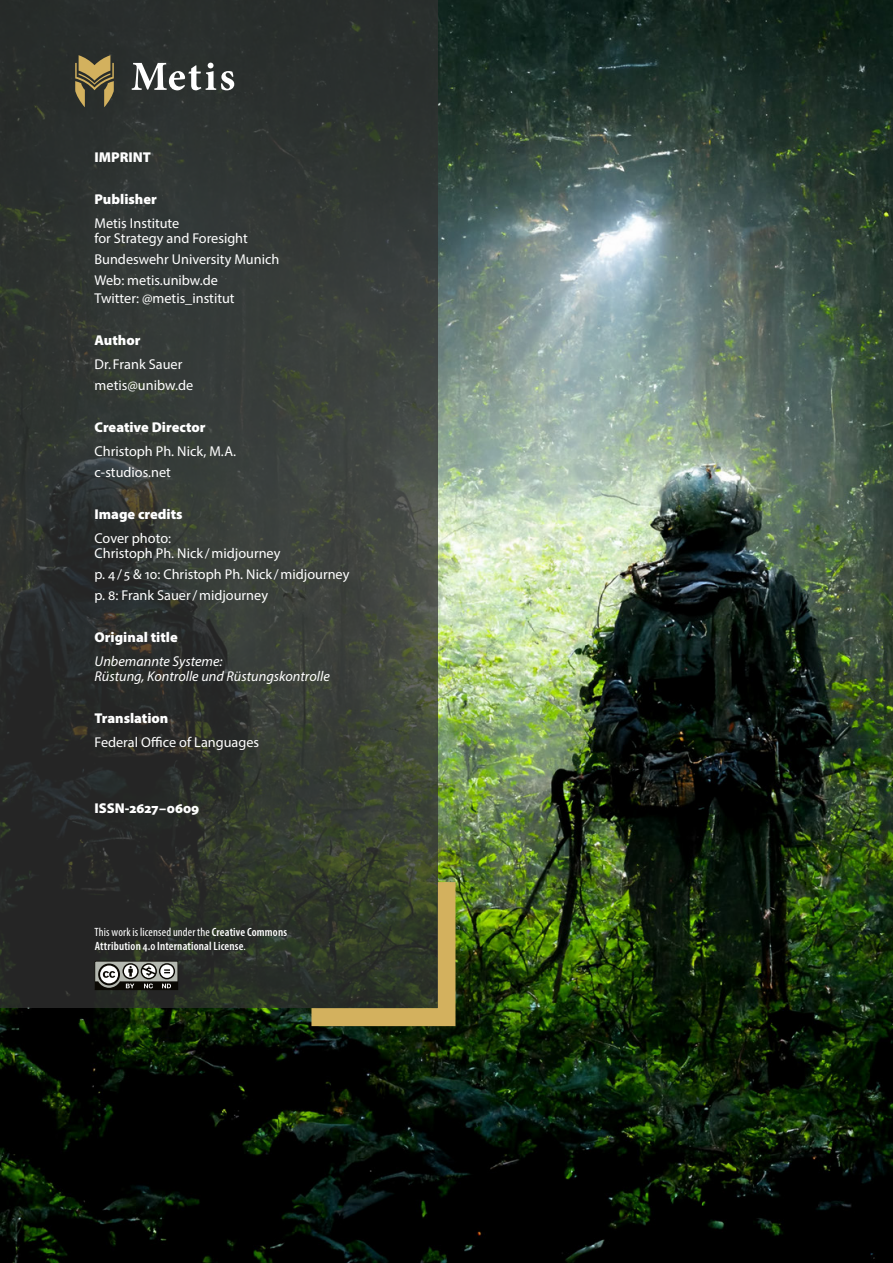
<style>
.page{position:relative;width:893px;height:1263px;background:#fff}
.page>*{position:absolute;margin:0;border:0;box-sizing:border-box;transform-origin:0 0}
.t1{font:14.25px/21px "Myriad Pro";color:#fff}
.t2{font:900 14.25px "Myriad Pro";color:#fff}
.t3{font:italic 14.25px/15px "Myriad Pro";color:#fff}
.t4{font:600 condensed 12px/13.5px "Myriad Pro";letter-spacing:.015em;color:#fff}
.s1{font-weight:400}
</style>
<div class="page">
<img style="left:0;top:0;width:893px;height:1263px">
<div style="left:311px;top:882px;width:144px;height:144px;background:#d3b15e"></div>
<svg style="left:0;top:0;width:438px;height:1008px"></svg>
<svg style="left:132px;top:63px;width:102px;height:27px"></svg>
<svg style="left:75px;top:55px;width:39px;height:52px"></svg>
<svg style="left:94px;top:961px;width:84px;height:29px"></svg>
<p class="t2" style="left:94px;top:148px;width:58px">IMPRINT</p>
<p class="t2" style="left:94px;top:190px;width:64px">Publisher</p>
<p class="t1" style="left:94px;top:215px;width:155px;line-height:15px">Metis Institute<br>for Strategy and Foresight</p>
<p class="t1" style="left:94px;top:249px;width:186px">Bundeswehr University Munich<br>Web: metis.unibw.de</p>
<p class="t1" style="left:94px;top:288px;width:142px">Twitter: @metis_institut</p>
<p class="t2" style="left:94px;top:331px;width:48px">Author</p>
<p class="t1" style="left:94px;top:353px;width:100px">Dr. Frank Sauer metis@unibw.de</p>
<p class="t2" style="left:94px;top:418px;width:113px">Creative Director</p>
<p class="t1" style="left:94px;top:440px;width:143px">Christoph Ph. Nick, M.A. c-studios.net</p>
<p class="t2" style="left:94px;top:505px;width:90px">Image credits</p>
<p class="t1" style="left:94px;top:530px;width:187px;line-height:15px">Cover photo:<br>Christoph Ph. Nick /midjourney</p>
<p class="t1" style="left:94px;top:563px;width:256px">p. 4/ 5 &amp; 10: Christoph Ph. Nick /midjourney p. 8: Frank Sauer/midjourney</p>
<p class="t2" style="left:94px;top:628px;width:85px">Original title</p>
<p class="t3" style="left:94px;top:653px;width:237px">Unbemannte Systeme:<br>Rüstung, Kontrolle und Rüstungskontrolle</p>
<p class="t2" style="left:94px;top:709px;width:76px">Translation</p>
<p class="t1" style="left:94px;top:731px;width:166px">Federal Office of Languages</p>
<p class="t2" style="left:94px;top:799px;width:106px">ISSN-2627–0609</p>
<p class="t4" style="left:95px;top:925px;width:194px"><span class="s1">This work is licensed under the</span> Creative Commons<br>Attribution 4.0 International License<span class="s1">.</span></p>
</div>
